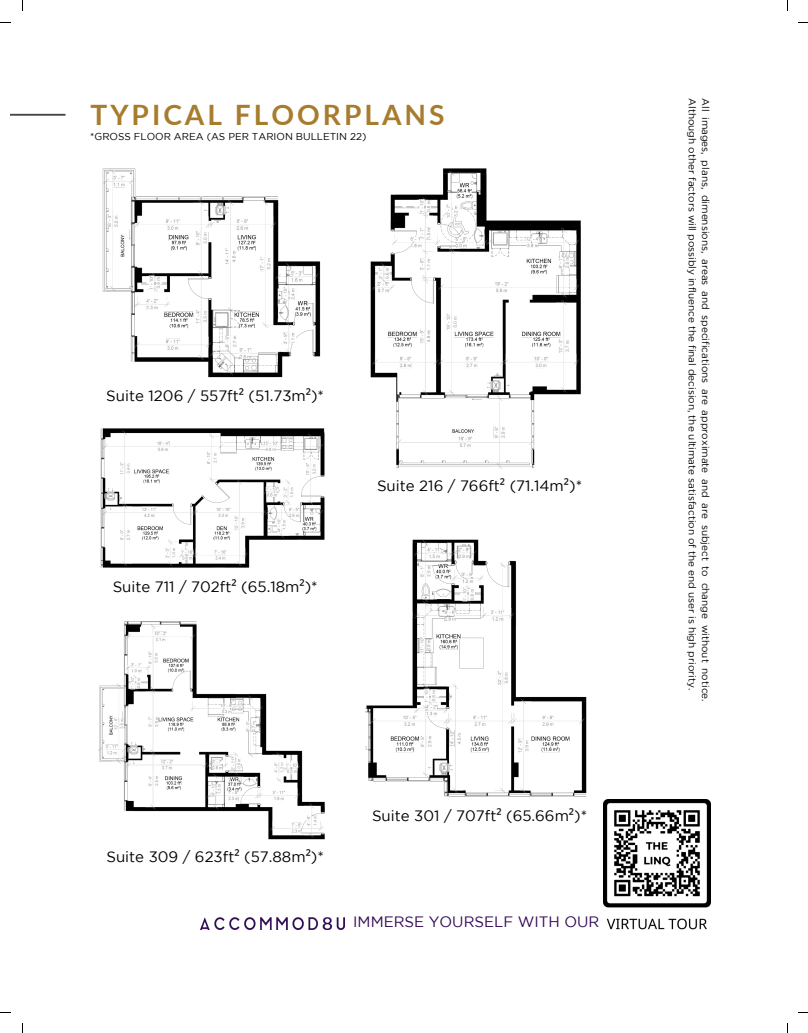
<style>
.page{position:relative;width:808px;height:1033px;background:#fff}
.page>*{position:absolute;margin:0;border:0;box-sizing:border-box;transform-origin:0 0}
.t1{font:700 28px "Lato";letter-spacing:.11em;color:#a77c2c}
.t2{font:15px "Gotham";color:#000}
.t3{font:15px "Gotham";color:#320a55}
.t4{font:10px/13.4px "Gotham";color:#000}
.s1{font-family:"Noto Sans"}
</style>
<div class="page">
<hr style="left:10px;top:114px;width:55px;height:2px;background:#444648">
<img style="left:102px;top:168px;width:219px;height:210px">
<img style="left:365px;top:539px;width:222px;height:258px">
<img style="left:370px;top:168px;width:211px;height:300px">
<img style="left:98px;top:621px;width:227px;height:219px">
<img style="left:100px;top:428px;width:225px;height:140px">
<img style="left:200px;top:917px;width:144px;height:12px">
<img style="left:603px;top:799px;width:107px;height:131px">
<h1 class="t1" style="left:90px;top:94px;width:355px">TYPICAL FLOORPLANS</h1>
<p class="t4" style="left:90px;top:129px;width:278px">*GROSS FLOOR AREA (AS PER TARION BULLETIN 22)</p>
<h2 class="t2" style="left:106px;top:387px;width:219px">Suite 1206 / 557ft<span class="s1">²</span> (51.73m<span class="s1">²</span>)*</h2>
<h2 class="t2" style="left:113px;top:579px;width:206px">Suite 711 / 702ft<span class="s1">²</span> (65.18m<span class="s1">²</span>)*</h2>
<h2 class="t2" style="left:377px;top:477px;width:206px">Suite 216 / 766ft<span class="s1">²</span> (71.14m<span class="s1">²</span>)*</h2>
<h2 class="t2" style="left:106px;top:848px;width:219px">Suite 309 / 623ft<span class="s1">²</span> (57.88m<span class="s1">²</span>)*</h2>
<h2 class="t2" style="left:372px;top:807px;width:217px">Suite 301 / 707ft<span class="s1">²</span> (65.66m<span class="s1">²</span>)*</h2>
<h2 class="t3" style="left:353px;top:913px;width:248px">IMMERSE YOURSELF WITH OUR</h2>
<p class="t4" style="left:712px;top:98px;width:605px;rotate:90deg">All images, plans, dimensions, areas and specifications are approximate and are subject to change without notice.<br>Although other factors will possibly influence the final decision, the ultimate satisfaction of the end user is high priority.</p>
</div>
